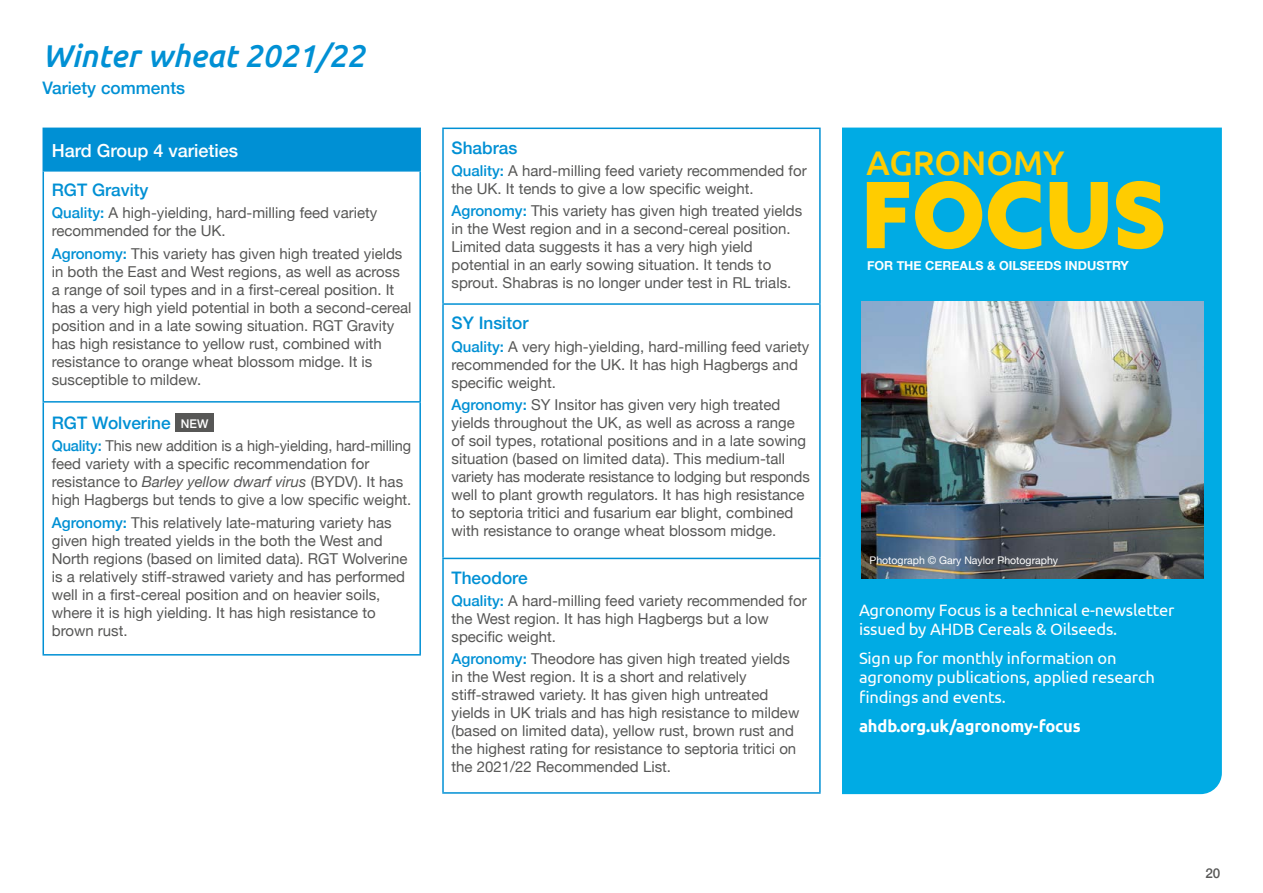
<style>
.page{position:relative;width:1263px;height:893px;background:#fff}
.page>*{position:absolute;margin:0;border:0;box-sizing:border-box;transform-origin:0 0}
.COVER_FOCUS{font:900 91.5px "Azo Sans";letter-spacing:.005em;color:#fc0;scale:.95 1}
.COVER_ARABLE{font:500 34.2px "Ubuntu";color:#fc0}
.PAGE_TITLE{font:italic 500 31.5px "Ubuntu";color:#0090d4}
.TABLE_HEADING{font:500 18px "Helvetica Neue";color:#fff}
.BLUE_SUB_HEADING_1{font:500 17.25px "Helvetica Neue";color:#0090d4}
.t1{font:16.5px/19.8px "Ubuntu";letter-spacing:-.01em;color:#fff}
.t2{font:700 16.5px "Ubuntu";letter-spacing:-.01em;color:#fff}
.MAIN_BODY{font:15px/18px "Helvetica Neue";color:#575756}
.t3{font:500 13.5px "Helvetica Neue";color:#575756}
.COVER_STRAPLINE{font:700 12.45px "Helvetica Neue";color:#fff}
.TABLE_TEXT_TITLE_Siz{font:500 12px "Helvetica Neue";color:#fff}
.Footer_Style{font:10.5px "Helvetica Neue";color:#fff}
.s1{font-weight:500;color:#0090d4}
.s2{font-style:italic}
</style>
<div class="page">
<div style="left:43px;top:128px;width:377px;height:43px;background:#0090d4"></div>
<hr style="left:43px;top:401px;width:378px;height:2px;background:#0090d4">
<hr style="left:43px;top:654px;width:378px;height:2px;background:#0090d4">
<hr style="left:43px;top:170px;width:378px;height:2px;background:#0090d4">
<hr style="left:43px;top:172px;width:1px;height:229px;background:#0090d4">
<hr style="left:419px;top:172px;width:2px;height:229px;background:#0090d4">
<hr style="left:43px;top:403px;width:1px;height:251px;background:#0090d4">
<hr style="left:419px;top:403px;width:2px;height:251px;background:#0090d4">
<hr style="left:43px;top:128px;width:378px;height:1px;background:#0090d4">
<hr style="left:419px;top:129px;width:2px;height:41px;background:#0090d4">
<div style="left:175px;top:413px;width:39px;height:19px;background:#575756"></div>
<svg style="left:444px;top:129px;width:375px;height:431px"></svg>
<hr style="left:442px;top:128px;width:379px;height:1px;background:#0090d4">
<hr style="left:442px;top:303px;width:379px;height:2px;background:#0090d4">
<hr style="left:442px;top:558px;width:379px;height:1px;background:#0090d4">
<hr style="left:442px;top:792px;width:379px;height:2px;background:#0090d4">
<hr style="left:442px;top:129px;width:2px;height:174px;background:#0090d4">
<hr style="left:819px;top:129px;width:2px;height:174px;background:#0090d4">
<hr style="left:442px;top:305px;width:2px;height:253px;background:#0090d4">
<hr style="left:819px;top:305px;width:2px;height:253px;background:#0090d4">
<hr style="left:442px;top:559px;width:2px;height:233px;background:#0090d4">
<hr style="left:819px;top:559px;width:2px;height:233px;background:#0090d4">
<div style="left:842px;top:128px;width:380px;height:666px;background:#00abe4"></div>
<img style="left:862px;top:302px;width:341px;height:277px">
<p class="PAGE_TITLE" style="left:43px;top:37px;width:323px">Winter wheat 2021/22</p>
<p class="BLUE_SUB_HEADING_1" style="left:43px;top:74px;width:144px">Variety comments</p>
<p class="TABLE_HEADING" style="left:52px;top:136px;width:188px">Hard Group 4 varieties</p>
<p class="BLUE_SUB_HEADING_1" style="left:52px;top:176px;width:98px">RGT Gravity</p>
<p class="MAIN_BODY" style="left:52px;top:205px;width:327px"><span class="s1">Quality:</span> A high-yielding, hard-milling feed variety recommended for the UK.</p>
<p class="MAIN_BODY" style="left:52px;top:245px;width:361px"><span class="s1">Agronomy:</span> This variety has given high treated yields in both the East and West regions, as well as across a range of soil types and in a first-cereal position. It has a very high yield potential in both a second-cereal position and in a late sowing situation. RGT Gravity has high resistance to yellow rust, combined with resistance to orange wheat blossom midge. It is susceptible to mildew.</p>
<p class="BLUE_SUB_HEADING_1" style="left:52px;top:409px;width:120px">RGT Wolverine</p>
<p class="TABLE_TEXT_TITLE_Siz" style="left:181px;top:414px;width:29px">NEW</p>
<p class="MAIN_BODY" style="left:52px;top:438px;width:361px"><span class="s1">Quality:</span> This new addition is a high-yielding, hard-milling feed variety with a specific recommendation for resistance to <span class="s2">Barley yellow dwarf virus</span> (BYDV). It has high Hagbergs but tends to give a low specific weight.</p>
<p class="MAIN_BODY" style="left:52px;top:514px;width:357px"><span class="s1">Agronomy:</span> This relatively late-maturing variety has given high treated yields in the both the West and North regions (based on limited data). RGT Wolverine is a relatively stiff-strawed variety and has performed well in a first-cereal position and on heavier soils, where it is high yielding. It has high resistance to brown rust.</p>
<p class="BLUE_SUB_HEADING_1" style="left:451px;top:134px;width:67px">Shabras</p>
<p class="MAIN_BODY" style="left:451px;top:162px;width:357px"><span class="s1">Quality:</span> A hard-milling feed variety recommended for the UK. It tends to give a low specific weight.</p>
<p class="MAIN_BODY" style="left:451px;top:203px;width:352px"><span class="s1">Agronomy:</span> This variety has given high treated yields in the West region and in a second-cereal position.<br>Limited data suggests it has a very high yield potential in an early sowing situation. It tends to sprout. Shabras is no longer under test in RL trials.</p>
<p class="BLUE_SUB_HEADING_1" style="left:451px;top:309px;width:79px">SY Insitor</p>
<p class="MAIN_BODY" style="left:451px;top:338px;width:359px"><span class="s1">Quality:</span> A very high-yielding, hard-milling feed variety recommended for the UK. It has high Hagbergs and specific weight.</p>
<p class="MAIN_BODY" style="left:451px;top:396px;width:360px"><span class="s1">Agronomy:</span> SY Insitor has given very high treated yields throughout the UK, as well as across a range of soil types, rotational positions and in a late sowing situation (based on limited data). This medium-tall variety has moderate resistance to lodging but responds well to plant growth regulators. It has high resistance to septoria tritici and fusarium ear blight, combined with resistance to orange wheat blossom midge.</p>
<p class="BLUE_SUB_HEADING_1" style="left:451px;top:564px;width:78px">Theodore</p>
<p class="MAIN_BODY" style="left:451px;top:592px;width:357px"><span class="s1">Quality:</span> A hard-milling feed variety recommended for the West region. It has high Hagbergs but a low specific weight.</p>
<p class="MAIN_BODY" style="left:451px;top:651px;width:349px"><span class="s1">Agronomy:</span> Theodore has given high treated yields in the West region. It is a short and relatively stiff-strawed variety. It has given high untreated yields in UK trials and has high resistance to mildew (based on limited data), yellow rust, brown rust and the highest rating for resistance to septoria tritici on the 2021/22 Recommended List.</p>
<p class="COVER_ARABLE" style="left:866px;top:141px;width:199px">AGRONOMY</p>
<p class="COVER_FOCUS" style="left:862px;top:154px;width:321px">FOCUS</p>
<p class="COVER_STRAPLINE" style="left:867px;top:256px;width:263px">FOR THE CEREALS &amp; OILSEEDS INDUSTRY</p>
<p class="Footer_Style" style="left:870px;top:553px;width:190px">Photograph © Gary Naylor Photography</p>
<p class="t1" style="left:859px;top:599px;width:317px">Agronomy Focus is a technical e-newsletter issued by AHDB Cereals &amp; Oilseeds.</p>
<p class="t1" style="left:859px;top:647px;width:297px">Sign up for monthly information on agronomy publications, applied research findings and events.</p>
<p class="t2" style="left:859px;top:716px;width:223px">ahdb.org.uk/agronomy-focus</p>
<p class="t3" style="left:1205px;top:863px;width:17px">20</p>
</div>
